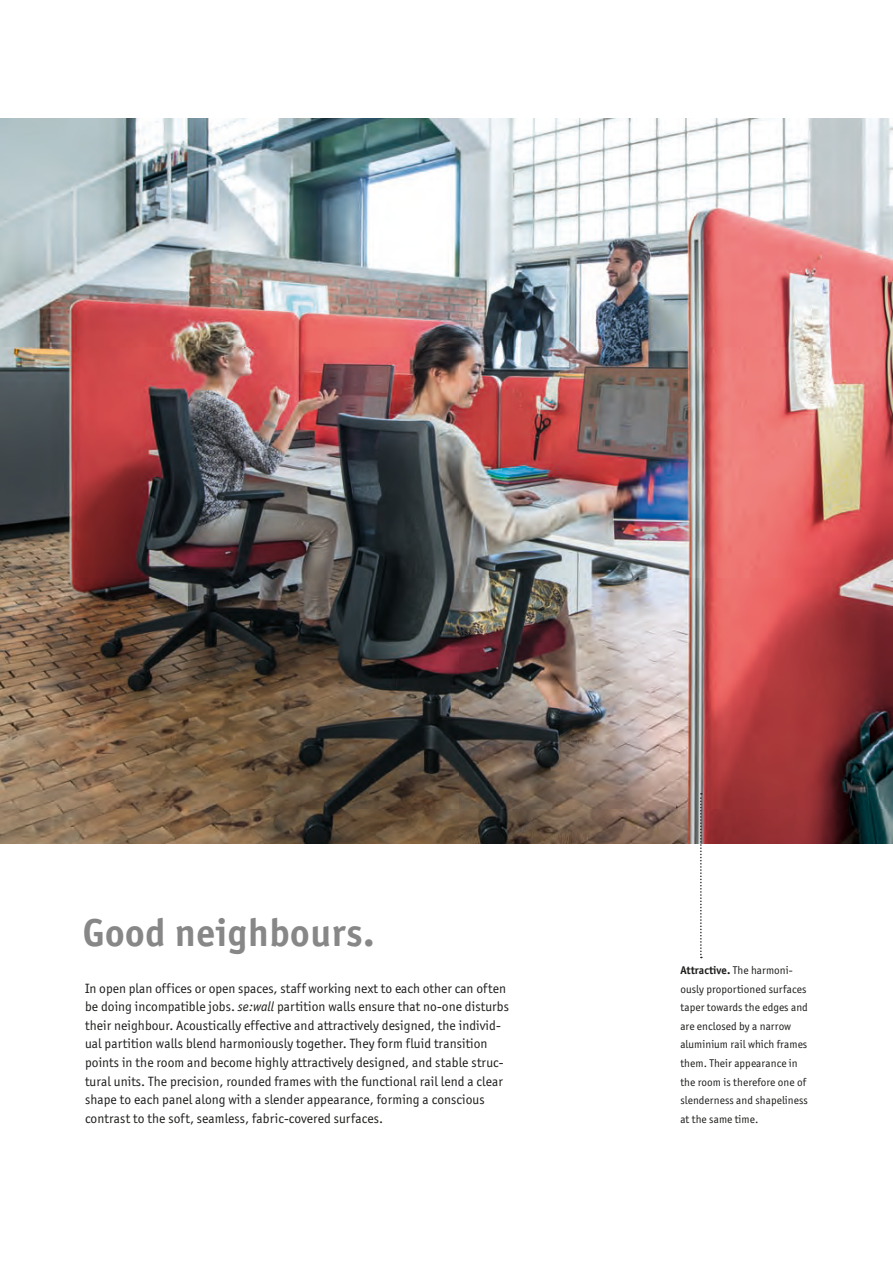
<style>
.page{position:relative;width:893px;height:1263px;background:#fff}
.page>*{position:absolute;margin:0;border:0;box-sizing:border-box;transform-origin:0 0}
.t1{font:700 39px "Officina San Itc T";letter-spacing:.015em;color:#878787}
.t2{font:13.5px/18.6px "Officina San Itc T";letter-spacing:.005em;color:#1d1d1b}
.t3{font:11.25px/18.6px "Officina San Itc T";letter-spacing:.005em;color:#1d1d1b}
.s1{font-style:italic}
.s2{font-weight:700}
</style>
<div class="page">
<img style="left:0;top:119px;width:893px;height:724px">
<svg style="left:700px;top:793px;width:2px;height:165px"></svg>
<h1 class="t1" style="left:83px;top:909px;width:293px">Good neighbours.</h1>
<p class="t2" style="left:85px;top:979px;width:425px">In open plan offices or open spaces, staff working next to each other can often be doing incompatible jobs. <span class="s1">se:wall</span> partition walls ensure that no-one disturbs their neighbour. Acoustically effective and attractively designed, the individ&shy;ual partition walls blend harmoniously together. They form fluid transition points in the room and become highly attractively designed, and stable struc&shy;tural units. The precision, rounded frames with the functional rail lend a clear shape to each panel along with a slender appearance, forming a conscious contrast to the soft, seamless, fabric-covered surfaces.</p>
<p class="t3" style="left:680px;top:961px;width:129px"><span class="s2">Attractive.</span> The harmoni&shy;ously proportioned surfaces taper towards the edges and are enclosed by a narrow aluminium rail which frames them. Their appearance in the room is therefore one of slenderness and shapeliness at the same time.</p>
</div>
